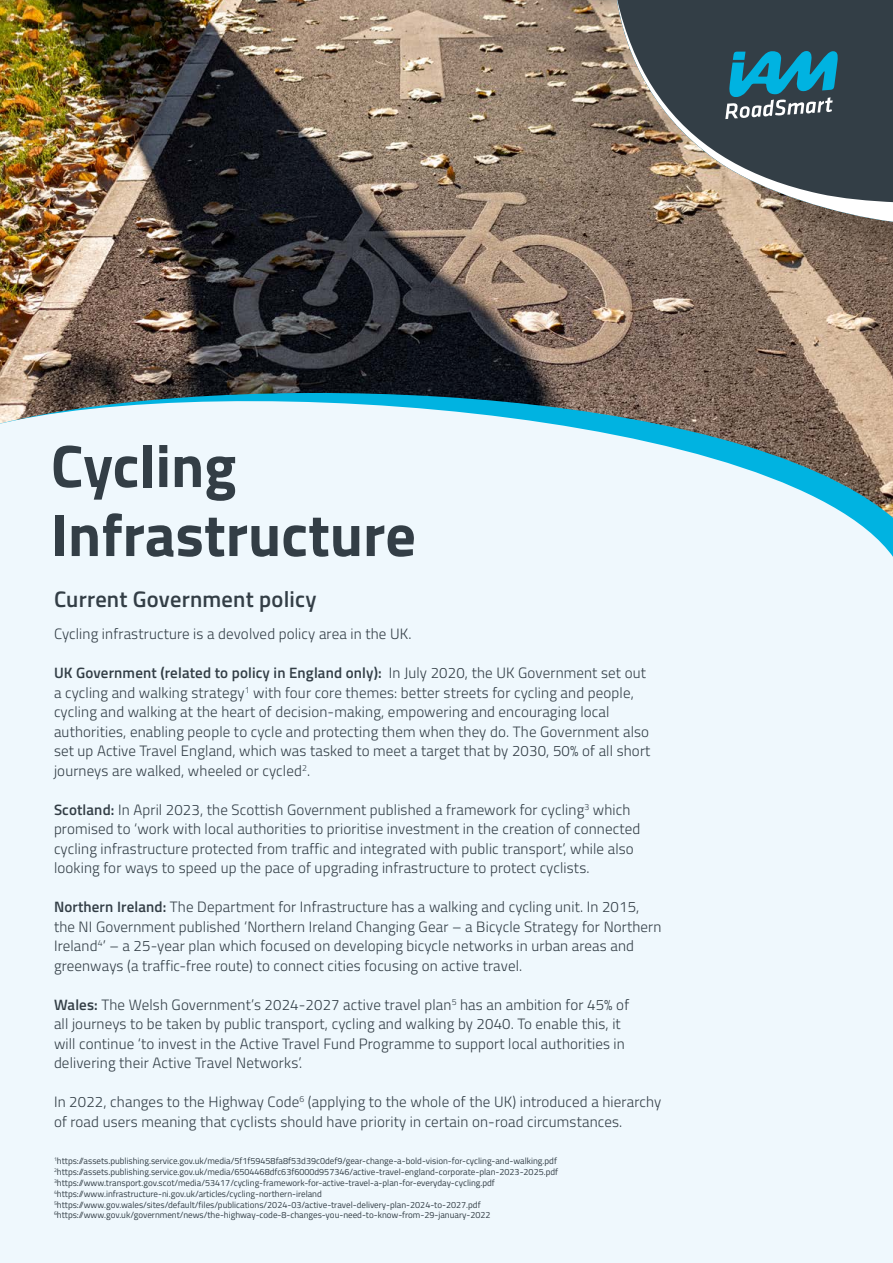
<style>
.page{position:relative;width:893px;height:1263px;background:#fff}
.page>*{position:absolute;margin:0;border:0;box-sizing:border-box;transform-origin:0 0}
.t1{font:700 60px/69px "Titillium Web";color:#333e46}
.t2{font:600 22.5px "Titillium Web";letter-spacing:.01em;color:#333e46}
.t3{font:300 15px/19.5px "Titillium Web";letter-spacing:.01em;color:#333e46}
.t4{font:9px/10.8px "Titillium Web";color:#333e46}
.s1{font-weight:600}
</style>
<div class="page">
<div style="left:0;top:251px;width:893px;height:1012px;background:#eff8fd"></div>
<img style="left:0;top:0;width:893px;height:518px">
<svg style="left:612px;top:0;width:281px;height:224px"></svg>
<svg style="left:617px;top:0;width:276px;height:222px;fill:#333e46"></svg>
<svg style="left:725px;top:51px;width:113px;height:68px"></svg>
<h1 class="t1" style="left:51px;top:428px;width:367px">Cycling<br>Infrastructure</h1>
<h2 class="t2" style="left:54px;top:582px;width:264px">Current Government policy</h2>
<p class="t3" style="left:54px;top:623px;width:359px">Cycling infrastructure is a devolved policy area in the UK.</p>
<p class="t3" style="left:54px;top:662px;width:598px"><span class="s1">UK Government (related to policy in England only):</span> In July 2020, the UK Government set out a cycling and walking strategy<sup>1</sup> with four core themes: better streets for cycling and people, cycling and walking at the heart of decision-making, empowering and encouraging local authorities, enabling people to cycle and protecting them when they do. The Government also set up Active Travel England, which was tasked to meet a target that by 2030, 50% of all short journeys are walked, wheeled or cycled<sup>2</sup>.</p>
<p class="t3" style="left:54px;top:799px;width:588px"><span class="s1">Scotland:</span> In April 2023, the Scottish Government published a framework for cycling<sup>3</sup> which promised to ‘work with local authorities to prioritise investment in the creation of connected cycling infrastructure protected from traffic and integrated with public transport’, while also looking for ways to speed up the pace of upgrading infrastructure to protect cyclists.</p>
<p class="t3" style="left:54px;top:896px;width:609px"><span class="s1">Northern Ireland:</span> The Department for Infrastructure has a walking and cycling unit. In 2015, the NI Government published ‘Northern Ireland Changing Gear – a Bicycle Strategy for Northern Ireland<sup>4</sup>’ – a 25-year plan which focused on developing bicycle networks in urban areas and greenways (a traffic-free route) to connect cities focusing on active travel.</p>
<p class="t3" style="left:54px;top:994px;width:577px"><span class="s1">Wales:</span> The Welsh Government’s 2024-2027 active travel plan<sup>5</sup> has an ambition for 45% of all journeys to be taken by public transport, cycling and walking by 2040. To enable this, it will continue ‘to invest in the Active Travel Fund Programme to support local authorities in delivering their Active Travel Networks’.</p>
<p class="t3" style="left:54px;top:1091px;width:609px">In 2022, changes to the Highway Code<sup>6</sup> (applying to the whole of the UK) introduced a hierarchy of road users meaning that cyclists should have priority in certain on-road circumstances.</p>
<p class="t4" style="left:54px;top:1155px;width:506px"><sup>1</sup>https://assets.publishing.service.gov.uk/media/5f1f59458fa8f53d39c0def9/gear-change-a-bold-vision-for-cycling-and-walking.pdf <sup>2</sup>https://assets.publishing.service.gov.uk/media/6504468dfc63f6000d957346/active-travel-england-corporate-plan-2023-2025.pdf <sup>3</sup>https://www.transport.gov.scot/media/53417/cycling-framework-for-active-travel-a-plan-for-everyday-cycling.pdf <sup>4</sup>https://www.infrastructure-ni.gov.uk/articles/cycling-northern-ireland <sup>5</sup>https://www.gov.wales/sites/default/files/publications/2024-03/active-travel-delivery-plan-2024-to-2027.pdf <sup>6</sup>https://www.gov.uk/government/news/the-highway-code-8-changes-you-need-to-know-from-29-january-2022</p>
</div>
